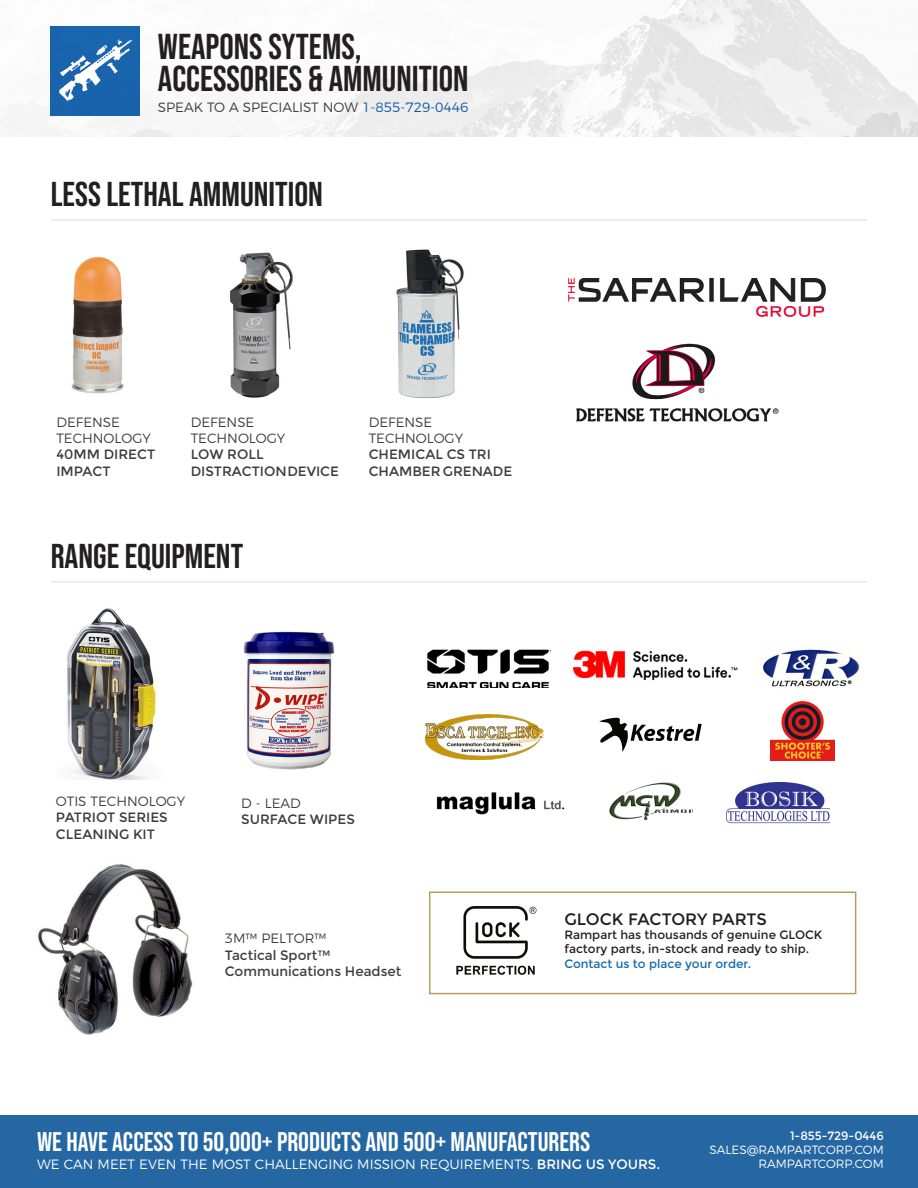
<style>
.page{position:relative;width:918px;height:1188px;background:#fff}
.page>*{position:absolute;margin:0;border:0;box-sizing:border-box;transform-origin:0 0}
.t1{font:36px "Bebas Neue";color:#231f20}
.t2{font:34.5px "Bebas Neue";color:#231f20}
.t3{font:27px "Bebas Neue";color:#fff}
.t4{font:16.5px "Montserrat";color:#231f20}
.t5{font:13.5px/16.2px "Montserrat";color:#3e3e3f}
.t6{font:300 13.5px/16.2px "Montserrat";color:#3e3e3f}
.t7{font:300 13.5px "Montserrat";color:#fff}
.t8{font:12px/14.4px "Montserrat";color:#231f20}
.t9{font:300 12px "Montserrat";color:#fff}
.t10{font:12px "Montserrat";color:#fff}
.s1{color:#1058a3}
.s2{color:#1269b2}
.s3{font-weight:400}
</style>
<div class="page">
<div style="left:0;top:0;width:918px;height:1188px;background:linear-gradient(to right,#fbfcfc,#ededec)"></div>
<div style="left:51px;top:26px;width:89px;height:90px;background:#1963ac"></div>
<div style="left:0;top:137px;width:918px;height:978px;background:#fff"></div>
<div style="left:0;top:1115px;width:918px;height:73px;background:#2467a2"></div>
<svg style="left:59px;top:39px;width:73px;height:62px"></svg>
<img style="left:71px;top:256px;width:53px;height:138px">
<img style="left:396px;top:249px;width:68px;height:150px">
<img style="left:67px;top:608px;width:89px;height:171px">
<img style="left:425px;top:714px;width:119px;height:45px">
<img style="left:771px;top:701px;width:63px;height:60px">
<img style="left:759px;top:646px;width:101px;height:41px">
<svg style="left:599px;top:718px;width:103px;height:34px"></svg>
<img style="left:726px;top:782px;width:103px;height:42px">
<img style="left:609px;top:782px;width:84px;height:38px">
<img style="left:436px;top:792px;width:129px;height:23px">
<hr style="left:51px;top:219px;width:816px;height:2px;background:#e6e7e9">
<hr style="left:51px;top:581px;width:816px;height:2px;background:#e6e7e9">
<img style="left:427px;top:649px;width:124px;height:39px">
<img style="left:243px;top:631px;width:92px;height:139px">
<img style="left:229px;top:252px;width:64px;height:146px">
<img style="left:38px;top:864px;width:155px;height:171px">
<img style="left:573px;top:650px;width:165px;height:30px">
<img style="left:456px;top:906px;width:81px;height:69px">
<div style="left:429px;top:892px;width:427px;height:102px;border:2px solid #b49f61"></div>
<img style="left:568px;top:278px;width:258px;height:39px">
<img style="left:576px;top:343px;width:203px;height:79px">
<p class="t1" style="left:158px;top:26px;width:205px">WEAPONS SYTEMS,</p>
<p class="t1" style="left:158px;top:58px;width:312px">ACCESSORIES &amp; AMMUNITION</p>
<p class="t6" style="left:158px;top:98px;width:312px">SPEAK TO A SPECIALIST NOW <span class="s1">1-855-729-0446</span></p>
<p class="t2" style="left:51px;top:174px;width:274px">LESS LETHAL AMMUNITION</p>
<p class="t6" style="left:56px;top:413px;width:96px">DEFENSE<br>TECHNOLOGY</p>
<p class="t5" style="left:56px;top:447px;width:100px">40MM DIRECT<br>IMPACT</p>
<p class="t6" style="left:191px;top:413px;width:96px">DEFENSE<br>TECHNOLOGY</p>
<p class="t5" style="left:191px;top:447px;width:150px">LOW ROLL<br>DISTRACTION DEVICE</p>
<p class="t2" style="left:51px;top:536px;width:194px">RANGE EQUIPMENT</p>
<p class="t6" style="left:369px;top:413px;width:96px">DEFENSE<br>TECHNOLOGY</p>
<p class="t5" style="left:369px;top:447px;width:145px">CHEMICAL CS TRI<br>CHAMBER GRENADE</p>
<p class="t6" style="left:56px;top:792px;width:131px">OTIS TECHNOLOGY</p>
<p class="t5" style="left:56px;top:810px;width:113px">PATRIOT SERIES<br>CLEANING KIT</p>
<p class="t6" style="left:241px;top:794px;width:61px">D - LEAD</p>
<p class="t5" style="left:241px;top:811px;width:115px">SURFACE WIPES</p>
<p class="t6" style="left:225px;top:929px;width:103px">3M™ PELTOR™</p>
<p class="t5" style="left:225px;top:947px;width:107px">Tactical Sport™</p>
<p class="t5" style="left:225px;top:963px;width:178px">Communications Headset</p>
<p class="t4" style="left:564px;top:909px;width:204px">GLOCK FACTORY PARTS</p>
<p class="t8" style="left:564px;top:928px;width:259px">Rampart has thousands of genuine GLOCK factory parts, in-stock and ready to ship.<br><span class="s2">Contact us to place your order.</span></p>
<p class="t3" style="left:37px;top:1127px;width:554px">WE HAVE ACCESS TO 50,000+ PRODUCTS AND 500+ MANUFACTURERS</p>
<p class="t7" style="left:37px;top:1154px;width:624px">WE CAN MEET EVEN THE MOST CHALLENGING MISSION REQUIREMENTS. <span class="s3">BRING US YOURS.</span></p>
<p class="t10" style="left:790px;top:1128px;width:95px">1-855-729-0446</p>
<p class="t9" style="left:710px;top:1140px;width:176px">SALES@RAMPARTCORP.COM</p>
<p class="t9" style="left:759px;top:1155px;width:127px">RAMPARTCORP.COM</p>
</div>
